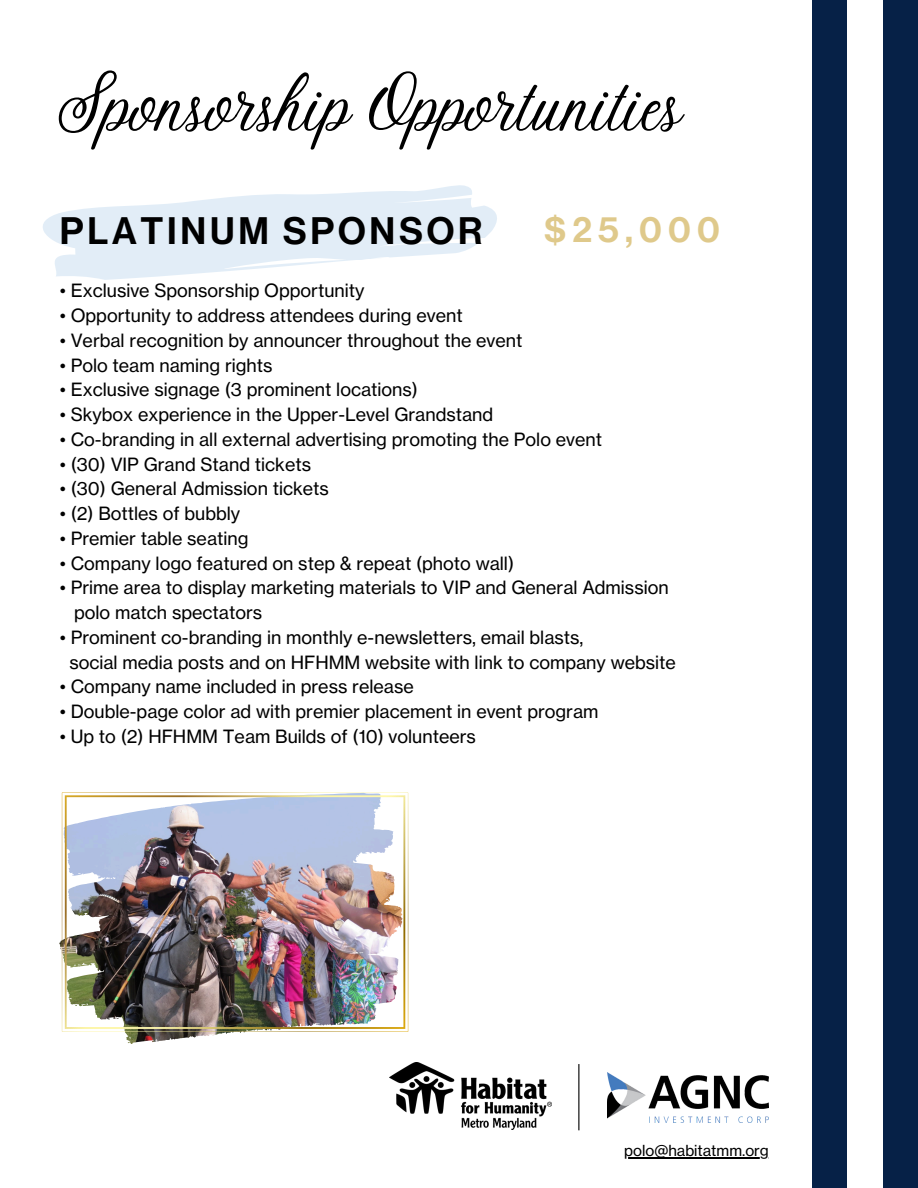
<style>
.page{position:relative;width:918px;height:1188px;background:#fff}
.page>*{position:absolute;margin:0;border:0;box-sizing:border-box;transform-origin:0 0}
.t1{font:81px "Stoic";color:#000}
.t2{font:37.5px "N Haas Grotesk DS Pro 65 Md";letter-spacing:.1em;color:#000}
.t3{font:36px "N Haas Grotesk DS Pro 65 Md";color:#dfc98b}
.t4{font:18px/24.8px "N Haas Grotesk TX Pro 55 Rg";color:#000}
.t5{font:15px "N Haas Grotesk TX Pro 55 Rg";color:#000}
</style>
<div class="page">
<div style="left:812px;top:0;width:35px;height:1188px;background:#062147"></div>
<div style="left:883px;top:0;width:35px;height:1188px;background:#062147"></div>
<img style="left:62px;top:792px;width:346px;height:240px">
<svg style="left:43px;top:185px;width:454px;height:95px;fill:#e2edf7"></svg>
<hr style="left:624px;top:1158px;width:145px;height:1px;background:#000">
<img style="left:390px;top:1062px;width:162px;height:68px">
<img style="left:608px;top:1073px;width:160px;height:49px">
<hr style="left:578px;top:1064px;width:1px;height:66px;background:#000">
<p class="t1" style="left:57px;top:66px;width:625px">Sponsorship Opportunities</p>
<h2 class="t2" style="left:60px;top:209px;width:424px">PLATINUM SPONSOR</h2>
<h3 class="t3" style="left:544px;top:208px;width:177px">$25,000</h3>
<p class="t4" style="left:60px;top:278px;width:306px">• Exclusive Sponsorship Opportunity</p>
<p class="t4" style="left:60px;top:303px;width:404px">• Opportunity to address attendees during event</p>
<p class="t4" style="left:60px;top:328px;width:464px">• Verbal recognition by announcer throughout the event</p>
<p class="t4" style="left:60px;top:353px;width:214px">• Polo team naming rights</p>
<p class="t4" style="left:60px;top:377px;width:360px">• Exclusive signage (3 prominent locations)</p>
<p class="t4" style="left:60px;top:402px;width:435px">• Skybox experience in the Upper-Level Grandstand</p>
<p class="t4" style="left:60px;top:427px;width:544px">• Co-branding in all external advertising promoting the Polo event</p>
<p class="t4" style="left:60px;top:452px;width:253px">• (30) VIP Grand Stand tickets</p>
<p class="t4" style="left:60px;top:476px;width:271px">• (30) General Admission tickets</p>
<p class="t4" style="left:60px;top:501px;width:182px">• (2) Bottles of bubbly</p>
<p class="t4" style="left:60px;top:526px;width:190px">• Premier table seating</p>
<p class="t4" style="left:60px;top:551px;width:456px">• Company logo featured on step &amp; repeat (photo wall)</p>
<p class="t4" style="left:74px;top:575px;width:596px;text-indent:-14px">• Prime area to display marketing materials to VIP and General Admission polo match spectators</p>
<p class="t4" style="left:69px;top:625px;width:608px;text-indent:-10px">• Prominent co-branding in monthly e-newsletters, email blasts,<br>social media posts and on HFHMM website with link to company website</p>
<p class="t4" style="left:60px;top:674px;width:356px">• Company name included in press release</p>
<p class="t4" style="left:60px;top:699px;width:540px">• Double-page color ad with premier placement in event program</p>
<p class="t4" style="left:60px;top:724px;width:418px">• Up to (2) HFHMM Team Builds of (10) volunteers</p>
<h4 class="t5" style="left:624px;top:1142px;width:146px">polo@habitatmm.org</h4>
</div>
